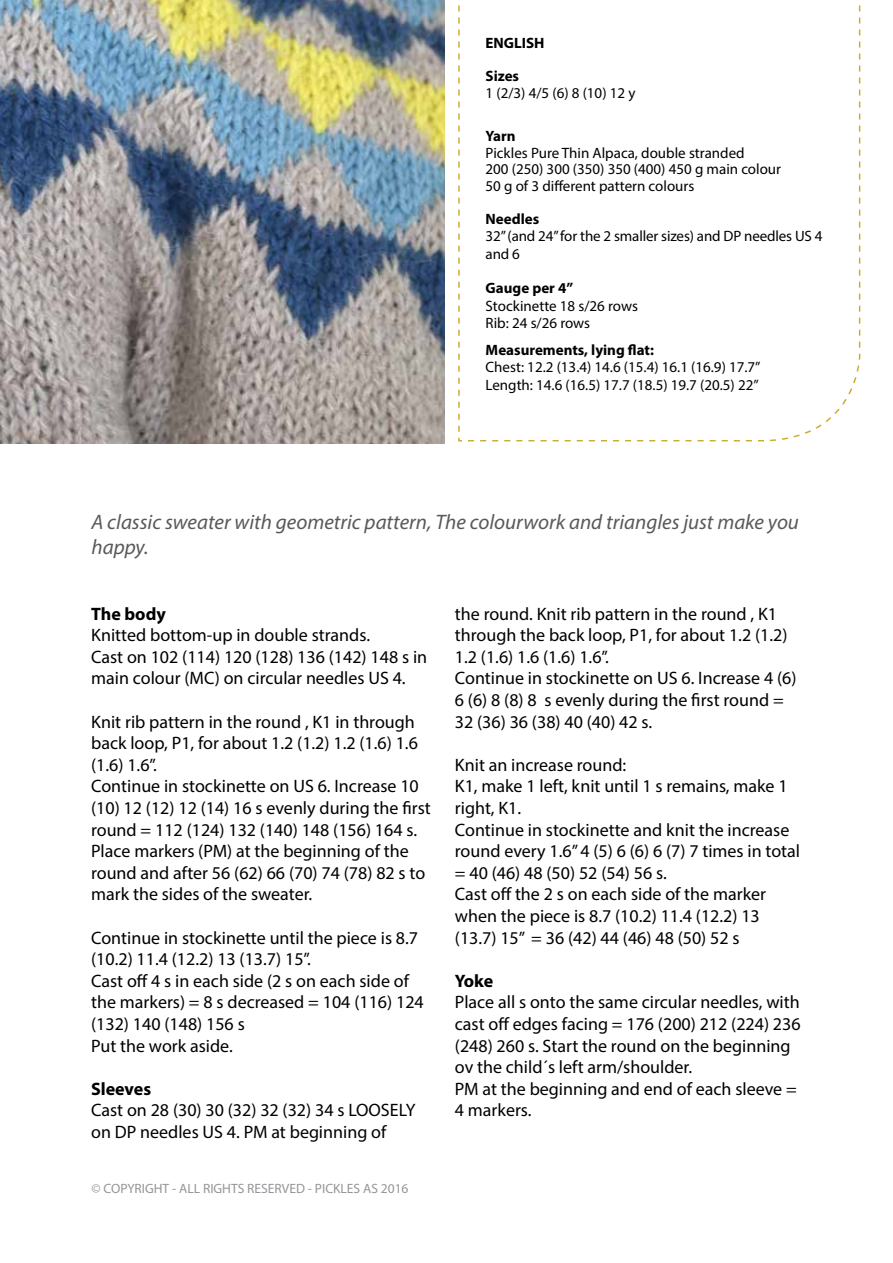
<style>
.page{position:relative;width:893px;height:1263px;background:#fff}
.page>*{position:absolute;margin:0;border:0;box-sizing:border-box;transform-origin:0 0}
.t1{font:italic 21px/25.2px "Myriad Pro";color:#58595b}
.t2{font:18px/21.6px "Myriad Pro";color:#000}
.t3{font:700 18px "Myriad Pro";color:#000}
.t4{font:15px/17.5px "Myriad Pro";color:#000}
.t5{font:700 15px "Myriad Pro";color:#000}
.t6{font:13.5px "Myriad Pro";color:#939598}
</style>
<div class="page">
<svg style="left:458px;top:5px;width:403px;height:437px"></svg>
<img style="left:0;top:0;width:444px;height:444px">
<p class="t5" style="left:486px;top:33px;width:60px">ENGLISH</p>
<p class="t5" style="left:486px;top:66px;width:35px">Sizes</p>
<p class="t4" style="left:486px;top:84px;width:151px">1 (2/3) 4/5 (6) 8 (10) 12 y</p>
<p class="t5" style="left:486px;top:127px;width:32px">Yarn</p>
<p class="t4" style="left:486px;top:144px;width:297px;line-height:16.5px">Pickles Pure Thin Alpaca, double stranded<br>200 (250) 300 (350) 350 (400) 450 g main colour<br>50 g of 3 different pattern colours</p>
<p class="t5" style="left:486px;top:209px;width:55px">Needles</p>
<p class="t4" style="left:486px;top:227px;width:338px">32” (and 24” for the 2 smaller sizes) and DP needles US 4 and 6</p>
<p class="t5" style="left:486px;top:278px;width:89px">Gauge per 4”</p>
<p class="t4" style="left:486px;top:297px;width:154px">Stockinette 18 s/26 rows<br>Rib: 24 s/26 rows</p>
<p class="t5" style="left:486px;top:340px;width:170px">Measurements, lying flat:</p>
<p class="t4" style="left:486px;top:358px;width:277px">Chest: 12.2 (13.4) 14.6 (15.4) 16.1 (16.9) 17.7”<br>Length: 14.6 (16.5) 17.7 (18.5) 19.7 (20.5) 22”</p>
<p class="t1" style="left:92px;top:509px;width:709px">A classic sweater with geometric pattern, The colourwork and triangles just make you happy.</p>
<p class="t3" style="left:91px;top:602px;width:76px">The body</p>
<p class="t2" style="left:91px;top:624px;width:338px">Knitted bottom-up in double strands.<br>Cast on 102 (114) 120 (128) 136 (142) 148 s in main colour (MC) on circular needles US 4.</p>
<p class="t2" style="left:91px;top:710px;width:341px">Knit rib pattern in the round , K1 in through back loop, P1, for about 1.2 (1.2) 1.2 (1.6) 1.6 (1.6) 1.6”.<br>Continue in stockinette on US 6. Increase 10 (10) 12 (12) 12 (14) 16 s evenly during the first round = 112 (124) 132 (140) 148 (156) 164 s.<br>Place markers (PM) at the beginning of the round and after 56 (62) 66 (70) 74 (78) 82 s to mark the sides of the sweater.</p>
<p class="t2" style="left:91px;top:926px;width:334px">Continue in stockinette until the piece is 8.7 (10.2) 11.4 (12.2) 13 (13.7) 15”.<br>Cast off 4 s in each side (2 s on each side of the markers) = 8 s decreased = 104 (116) 124 (132) 140 (148) 156 s<br>Put the work aside.</p>
<p class="t3" style="left:91px;top:1077px;width:62px">Sleeves</p>
<p class="t2" style="left:91px;top:1099px;width:326px">Cast on 28 (30) 30 (32) 32 (32) 34 s LOOSELY on DP needles US 4. PM at beginning of</p>
<p class="t6" style="left:92px;top:1180px;width:319px">© COPYRIGHT - ALL RIGHTS RESERVED - PICKLES AS 2016</p>
<p class="t2" style="left:455px;top:602px;width:343px">the round. Knit rib pattern in the round , K1 through the back loop, P1, for about 1.2 (1.2)<br>1.2 (1.6) 1.6 (1.6) 1.6”.<br>Continue in stockinette on US 6. Increase 4 (6)<br>6 (6) 8 (8) 8 s evenly during the first round = 32 (36) 36 (38) 40 (40) 42 s.</p>
<p class="t2" style="left:455px;top:754px;width:347px">Knit an increase round:<br>K1, make 1 left, knit until 1 s remains, make 1 right, K1.<br>Continue in stockinette and knit the increase round every 1.6” 4 (5) 6 (6) 6 (7) 7 times in total = 40 (46) 48 (50) 52 (54) 56 s.<br>Cast off the 2 s on each side of the marker when the piece is 8.7 (10.2) 11.4 (12.2) 13 (13.7) 15” = 36 (42) 44 (46) 48 (50) 52 s</p>
<p class="t3" style="left:455px;top:969px;width:40px">Yoke</p>
<p class="t2" style="left:455px;top:991px;width:347px">Place all s onto the same circular needles, with cast off edges facing = 176 (200) 212 (224) 236 (248) 260 s. Start the round on the beginning ov the child´s left arm/shoulder.<br>PM at the beginning and end of each sleeve = 4 markers.</p>
</div>
